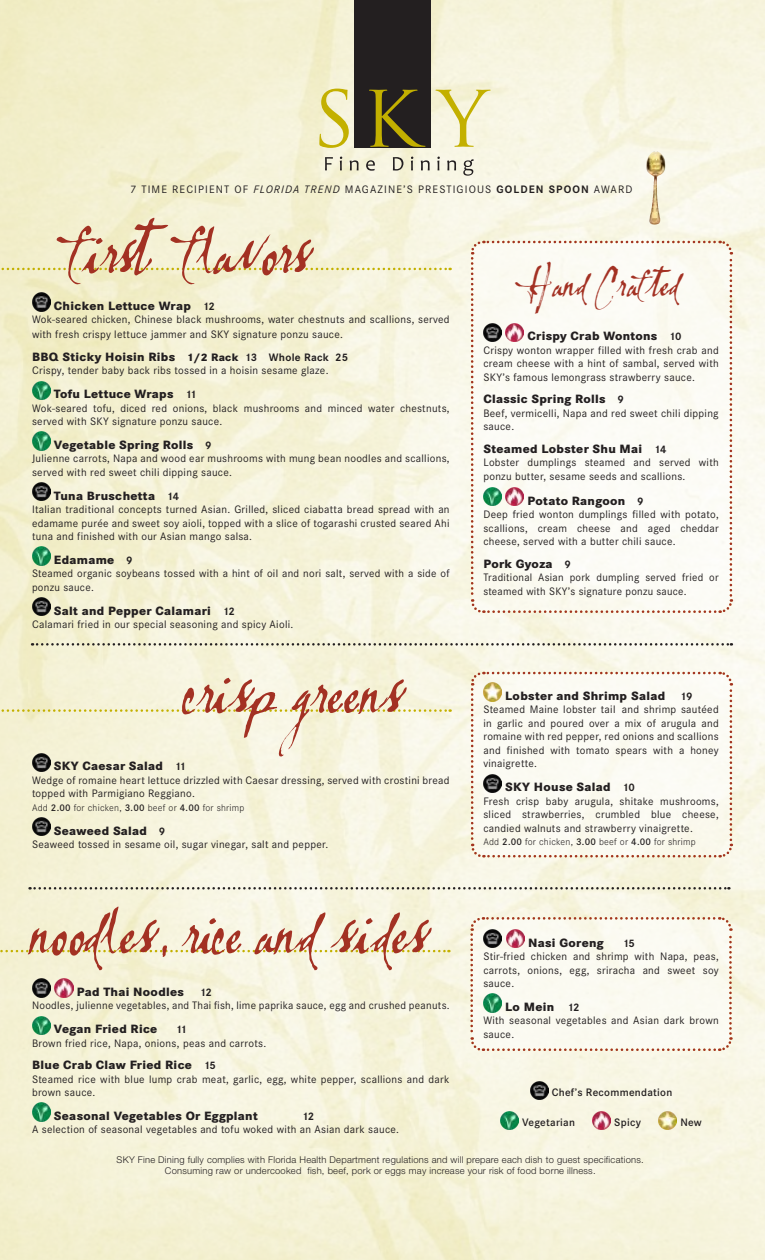
<style>
.page{position:relative;width:765px;height:1260px;background:#fff}
.page>*{position:absolute;margin:0;border:0;box-sizing:border-box;transform-origin:0 0}
.t1{font:90px "Lassigue D Mato";letter-spacing:-.03em;color:#a33123}
.t2{font:90px "Lassigue D Mato";letter-spacing:-.06em;color:#a33123}
.t3{font:90px "Lassigue D Mato";letter-spacing:-.01em;color:#a33123}
.t4{font:50px "Lassigue D Mato";letter-spacing:-.03em;color:#a33123}
.t5{font:800 12.5px "Corporate S";letter-spacing:.025em;color:#231f20}
.t6{font:11.25px/13.5px "Corporate S";letter-spacing:.025em;color:#231f20}
.t7{font:11.25px "Corporate S";letter-spacing:.1em;color:#231f20}
.t8{font:600 11.25px "Corporate S";letter-spacing:.025em;color:#231f20}
.t9{font:700 11.25px "Corporate S";letter-spacing:-.06em;color:#231f20}
.t10{font:300 10px "Corporate S";letter-spacing:.025em;color:#231f20}
.t11{font:300 9.38px "Helvetica Neue";letter-spacing:.025em;color:#231f20}
.s1{font-style:italic}
.s2{font-weight:700}
.s3{font-weight:700;font-size:11.25px}
.s4{font-size:11.25px}
.s5{font-weight:600}
.s6{font-size:37.5px}
</style>
<div class="page">
<img style="left:0;top:0;width:765px;height:1260px">
<svg style="left:469px;top:670px;width:265px;height:189px"></svg>
<svg style="left:469px;top:916px;width:264px;height:136px"></svg>
<img style="left:32px;top:293px;width:18px;height:18px">
<img style="left:32px;top:381px;width:18px;height:18px">
<img style="left:32px;top:432px;width:18px;height:18px">
<img style="left:32px;top:483px;width:18px;height:18px">
<img style="left:32px;top:547px;width:18px;height:18px">
<img style="left:32px;top:598px;width:18px;height:18px">
<img style="left:32px;top:753px;width:18px;height:18px">
<img style="left:32px;top:818px;width:18px;height:18px">
<img style="left:483px;top:683px;width:19px;height:18px">
<img style="left:483px;top:774px;width:19px;height:18px">
<svg style="left:32px;top:643px;width:700px;height:3px;background:#b5b2a4"></svg>
<svg style="left:30px;top:887px;width:699px;height:3px;background:#b5b2a3"></svg>
<img style="left:32px;top:979px;width:18px;height:18px">
<img style="left:55px;top:979px;width:18px;height:18px">
<img style="left:32px;top:1016px;width:18px;height:18px">
<img style="left:32px;top:1103px;width:18px;height:18px">
<img style="left:483px;top:930px;width:19px;height:18px">
<img style="left:506px;top:930px;width:18px;height:18px">
<img style="left:483px;top:994px;width:19px;height:18px">
<svg style="left:0;top:268px;width:451px;height:2px"></svg>
<svg style="left:0;top:709px;width:451px;height:3px"></svg>
<svg style="left:0;top:950px;width:449px;height:2px"></svg>
<img style="left:530px;top:1081px;width:18px;height:18px">
<img style="left:501px;top:1111px;width:18px;height:18px">
<img style="left:593px;top:1111px;width:18px;height:18px">
<img style="left:659px;top:1111px;width:18px;height:18px">
<div style="left:354px;top:0;width:77px;height:147px;background:#231f20"></div>
<svg style="left:319px;top:89px;width:30px;height:59px;background:#e6de98"></svg>
<svg style="left:369px;top:90px;width:57px;height:57px"></svg>
<svg style="left:435px;top:90px;width:56px;height:57px;background:#ede8b8"></svg>
<svg style="left:325px;top:157px;width:149px;height:19px;background:#d9d7c4"></svg>
<div style="left:469px;top:239px;width:265px;height:375px;background:#fcfbf5"></div>
<img style="left:483px;top:323px;width:19px;height:18px">
<img style="left:506px;top:323px;width:18px;height:18px">
<img style="left:483px;top:488px;width:19px;height:18px">
<img style="left:506px;top:488px;width:18px;height:18px">
<img style="left:641px;top:145px;width:31px;height:87px">
<p class="t7" style="left:130px;top:183px;width:504px">7 TIME RECIPIENT OF <span class="s1">FLORIDA TREND</span> MAGAZINE’S PRESTIGIOUS <span class="s2">GOLDEN SPOON</span> AWARD</p>
<p class="t2" style="left:68px;top:188px;width:246px">first flavors</p>
<p class="t5" style="left:54px;top:298px;width:162px">Chicken Lettuce Wrap <span class="s3">12</span></p>
<p class="t6" style="left:32px;top:312px;width:419px;line-height:15px">Wok-seared chicken, Chinese black mushrooms, water chestnuts and scallions, served with fresh crispy lettuce jammer and SKY signature ponzu sauce.</p>
<p class="t5" style="left:32px;top:349px;width:318px">BBQ Sticky Hoisin Ribs <span class="s4">1/2 Rack</span> <span class="s3">13 Whole Rack 25</span></p>
<p class="t6" style="left:32px;top:364px;width:298px">Crispy, tender baby back ribs tossed in a hoisin sesame glaze.</p>
<p class="t5" style="left:54px;top:386px;width:144px">Tofu Lettuce Wraps <span class="s3">11</span></p>
<p class="t6" style="left:32px;top:401px;width:419px">Wok-seared tofu, diced red onions, black mushrooms and minced water chestnuts, served with SKY signature ponzu sauce.</p>
<p class="t5" style="left:54px;top:437px;width:159px">Vegetable Spring Rolls <span class="s3">9</span></p>
<p class="t6" style="left:32px;top:452px;width:419px">Julienne carrots, Napa and wood ear mushrooms with mung bean noodles and scallions, served with red sweet chili dipping sauce.</p>
<p class="t5" style="left:54px;top:488px;width:127px">Tuna Bruschetta <span class="s3">14</span></p>
<p class="t6" style="left:32px;top:503px;width:419px;text-align:justify">Italian traditional concepts turned Asian. Grilled, sliced ciabatta bread spread with an edamame purée and sweet soy aioli, topped with a slice of togarashi crusted seared Ahi tuna and finished with our Asian mango salsa.</p>
<p class="t5" style="left:54px;top:552px;width:80px">Edamame <span class="s3">9</span></p>
<p class="t6" style="left:32px;top:567px;width:419px">Steamed organic soybeans tossed with a hint of oil and nori salt, served with a side of ponzu sauce.</p>
<p class="t5" style="left:54px;top:603px;width:182px">Salt and Pepper Calamari <span class="s3">12</span></p>
<p class="t6" style="left:32px;top:618px;width:263px">Calamari fried in our special seasoning and spicy Aioli.</p>
<p class="t3" style="left:181px;top:628px;width:226px">crisp greens</p>
<p class="t5" style="left:54px;top:758px;width:134px">SKY Caesar Salad <span class="s3">11</span></p>
<p class="t6" style="left:32px;top:773px;width:419px">Wedge of romaine heart lettuce drizzled with Caesar dressing, served with crostini bread topped with Parmigiano Reggiano.</p>
<p class="t10" style="left:32px;top:802px;width:214px">Add <span class="s5">2.00</span> for chicken, <span class="s5">3.00</span> beef or <span class="s5">4.00</span> for shrimp</p>
<p class="t5" style="left:54px;top:823px;width:113px">Seaweed Salad <span class="s3">9</span></p>
<p class="t6" style="left:32px;top:838px;width:298px">Seaweed tossed in sesame oil, sugar vinegar, salt and pepper.</p>
<p class="t4" style="left:523px;top:249px;width:158px"><span class="s6">H</span>and <span class="s6">C</span>rafted</p>
<p class="t5" style="left:528px;top:328px;width:156px">Crispy Crab Wontons <span class="s3">10</span></p>
<p class="t6" style="left:483px;top:343px;width:237px;text-align:justify">Crispy wonton wrapper filled with fresh crab and cream cheese with a hint of sambal, served with SKY’s famous lemongrass strawberry sauce.</p>
<p class="t5" style="left:483px;top:391px;width:142px">Classic Spring Rolls <span class="s3">9</span></p>
<p class="t6" style="left:483px;top:406px;width:237px">Beef, vermicelli, Napa and red sweet chili dipping sauce.</p>
<p class="t5" style="left:483px;top:441px;width:185px">Steamed Lobster Shu Mai <span class="s3">14</span></p>
<p class="t6" style="left:483px;top:456px;width:237px">Lobster dumplings steamed and served with ponzu butter, sesame seeds and scallions.</p>
<p class="t5" style="left:528px;top:493px;width:118px">Potato Rangoon <span class="s3">9</span></p>
<p class="t6" style="left:483px;top:508px;width:237px;text-align:justify">Deep fried wonton dumplings filled with potato, scallions, cream cheese and aged cheddar cheese, served with a butter chili sauce.</p>
<p class="t5" style="left:483px;top:556px;width:89px">Pork Gyoza <span class="s3">9</span></p>
<p class="t6" style="left:483px;top:571px;width:237px">Traditional Asian pork dumpling served fried or steamed with SKY’s signature ponzu sauce.</p>
<p class="t5" style="left:505px;top:688px;width:189px">Lobster and Shrimp Salad <span class="s3">19</span></p>
<p class="t6" style="left:483px;top:703px;width:237px;text-align:justify">Steamed Maine lobster tail and shrimp sautéed in garlic and poured over a mix of arugula and romaine with red pepper, red onions and scallions and finished with tomato spears with a honey vinaigrette.</p>
<p class="t5" style="left:505px;top:779px;width:131px">SKY House Salad <span class="s3">10</span></p>
<p class="t6" style="left:483px;top:794px;width:237px;text-align:justify">Fresh crisp baby arugula, shitake mushrooms, sliced strawberries, crumbled blue cheese, candied walnuts and strawberry vinaigrette.</p>
<p class="t10" style="left:483px;top:837px;width:214px">Add <span class="s5">2.00</span> for chicken, <span class="s5">3.00</span> beef or <span class="s5">4.00</span> for shrimp</p>
<p class="t1" style="left:29px;top:868px;width:403px">noodles, rice and sides</p>
<p class="t5" style="left:528px;top:935px;width:77px">Nasi Goreng</p>
<p class="t9" style="left:623px;top:936px;width:14px">15</p>
<p class="t6" style="left:483px;top:950px;width:237px;text-align:justify">Stir-fried chicken and shrimp with Napa, peas, carrots, onions, egg, sriracha and sweet soy sauce.</p>
<p class="t5" style="left:505px;top:999px;width:76px">Lo Mein <span class="s3">12</span></p>
<p class="t6" style="left:483px;top:1014px;width:237px">With seasonal vegetables and Asian dark brown sauce.</p>
<p class="t5" style="left:77px;top:984px;width:109px">Pad Thai Noodles</p>
<p class="t9" style="left:200px;top:986px;width:14px">12</p>
<p class="t6" style="left:32px;top:999px;width:419px">Noodles, julienne vegetables, and Thai fish, lime paprika sauce, egg and crushed peanuts.</p>
<p class="t5" style="left:54px;top:1021px;width:105px">Vegan Fried Rice</p>
<p class="t9" style="left:176px;top:1023px;width:13px">11</p>
<p class="t6" style="left:32px;top:1036px;width:236px">Brown fried rice, Napa, onions, peas and carrots.</p>
<p class="t5" style="left:32px;top:1057px;width:185px">Blue Crab Claw Fried Rice <span class="s3">15</span></p>
<p class="t6" style="left:32px;top:1072px;width:419px">Steamed rice with blue lump crab meat, garlic, egg, white pepper, scallions and dark brown sauce.</p>
<p class="t5" style="left:54px;top:1108px;width:205px">Seasonal Vegetables Or Eggplant</p>
<p class="t9" style="left:302px;top:1110px;width:14px">12</p>
<p class="t6" style="left:32px;top:1123px;width:369px">A selection of seasonal vegetables and tofu woked with an Asian dark sauce.</p>
<p class="t8" style="left:552px;top:1086px;width:122px">Chef’s Recommendation</p>
<p class="t8" style="left:522px;top:1116px;width:54px">Vegetarian</p>
<p class="t8" style="left:614px;top:1116px;width:28px">Spicy</p>
<p class="t8" style="left:680px;top:1116px;width:23px">New</p>
<p class="t11" style="left:117px;top:1154px;width:529px">SKY Fine Dining fully complies with Florida Health Department regulations and will prepare each dish to guest specifications.</p>
<p class="t11" style="left:165px;top:1165px;width:432px">Consuming raw or undercooked fish, beef, pork or eggs may increase your risk of food borne illness.</p>
</div>
